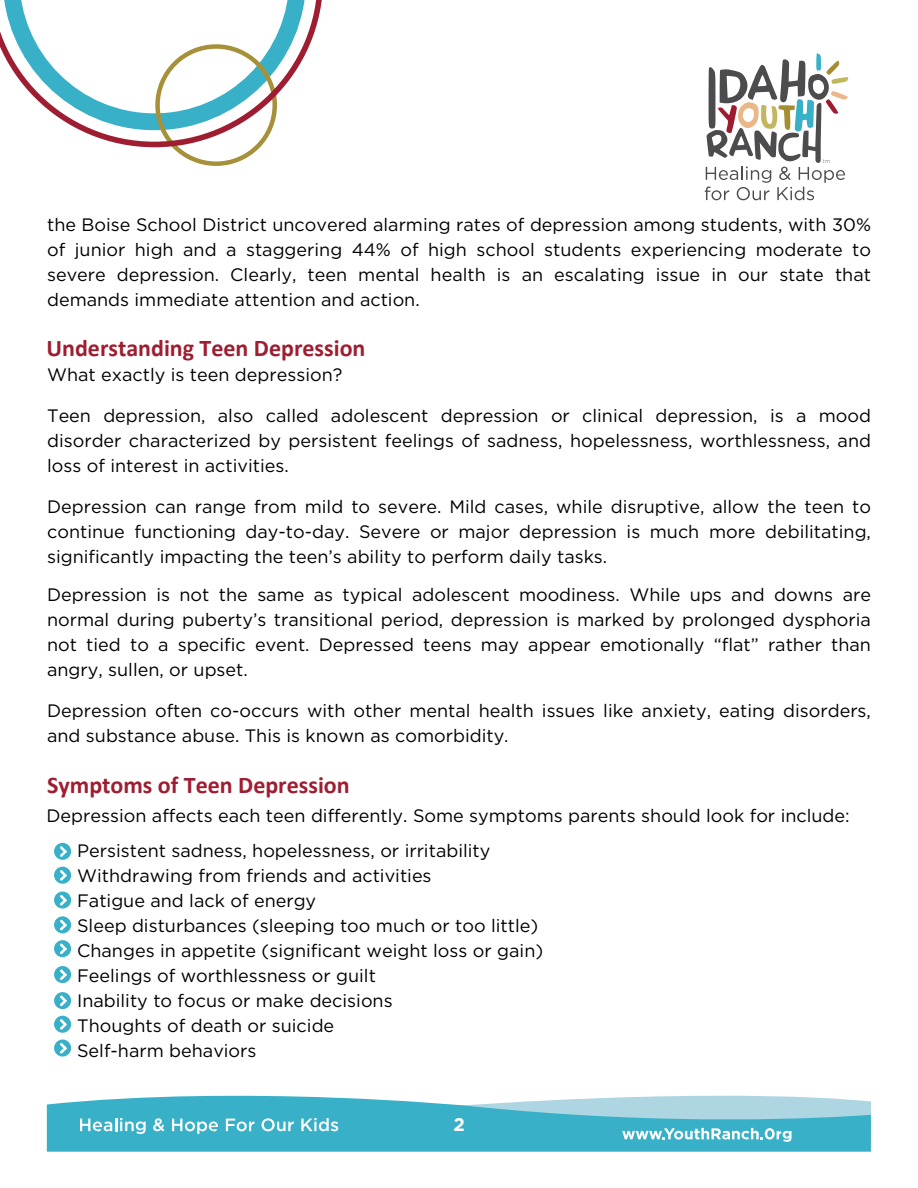
<style>
.page{position:relative;width:918px;height:1188px;background:#fff}
.page>*{position:absolute;margin:0;border:0;box-sizing:border-box;transform-origin:0 0}
.t1{font:700 24px "Calibri";color:#9e1d31}
.t2{font:700 18.3px "Gotham";color:#fff}
.t3{font:18px/25px "Gotham";color:#000;text-align:justify}
</style>
<div class="page">
<svg style="left:705px;top:53px;width:143px;height:147px"></svg>
<svg style="left:146px;top:147px;width:114px;height:19px"></svg>
<svg style="left:0;top:0;width:322px;height:147px"></svg>
<svg style="left:47px;top:1101px;width:824px;height:51px;background:#3eb2c9"></svg>
<svg style="left:80px;top:1095px;width:791px;height:47px;background:#67c1d4"></svg>
<div style="left:54px;top:1040px;width:17px;height:17px;background:#38b0c8;border-radius:50%"></div>
<svg style="left:60px;top:1043px;width:7px;height:11px"></svg>
<div style="left:54px;top:843px;width:17px;height:17px;background:#38b0c8;border-radius:50%"></div>
<svg style="left:60px;top:846px;width:7px;height:11px"></svg>
<div style="left:54px;top:867px;width:17px;height:17px;background:#38b0c8;border-radius:50%"></div>
<svg style="left:60px;top:870px;width:7px;height:11px"></svg>
<div style="left:54px;top:916px;width:17px;height:17px;background:#38b0c8;border-radius:50%"></div>
<svg style="left:60px;top:919px;width:7px;height:12px"></svg>
<div style="left:54px;top:966px;width:17px;height:17px;background:#38b0c8;border-radius:50%"></div>
<svg style="left:60px;top:969px;width:7px;height:11px"></svg>
<div style="left:54px;top:1016px;width:17px;height:17px;background:#38b0c8;border-radius:50%"></div>
<svg style="left:60px;top:1019px;width:7px;height:11px"></svg>
<div style="left:54px;top:892px;width:17px;height:17px;background:#38b0c8;border-radius:50%"></div>
<svg style="left:60px;top:895px;width:7px;height:11px"></svg>
<div style="left:54px;top:940px;width:17px;height:17px;background:#38b0c8;border-radius:50%"></div>
<svg style="left:60px;top:943px;width:7px;height:12px"></svg>
<div style="left:54px;top:992px;width:17px;height:17px;background:#38b0c8;border-radius:50%"></div>
<svg style="left:60px;top:995px;width:7px;height:12px"></svg>
<p class="t3" style="left:47px;top:212px;width:825px">the Boise School District uncovered alarming rates of depression among students, with 30% of junior high and a staggering 44% of high school students experiencing moderate to severe depression. Clearly, teen mental health is an escalating issue in our state that demands immediate attention and action.</p>
<p class="t1" style="left:47px;top:338px;width:320px">Understanding Teen Depression</p>
<p class="t3" style="left:47px;top:362px;width:297px">What exactly is teen depression?</p>
<p class="t3" style="left:47px;top:403px;width:825px">Teen depression, also called adolescent depression or clinical depression, is a mood disorder characterized by persistent feelings of sadness, hopelessness, worthlessness, and loss of interest in activities.</p>
<p class="t3" style="left:47px;top:494px;width:825px">Depression can range from mild to severe. Mild cases, while disruptive, allow the teen to continue functioning day-to-day. Severe or major depression is much more debilitating, significantly impacting the teen’s ability to perform daily tasks.</p>
<p class="t3" style="left:47px;top:582px;width:825px">Depression is not the same as typical adolescent moodiness. While ups and downs are normal during puberty’s transitional period, depression is marked by prolonged dysphoria not tied to a specific event. Depressed teens may appear emotionally “flat” rather than angry, sullen, or upset.</p>
<p class="t3" style="left:47px;top:698px;width:825px">Depression often co-occurs with other mental health issues like anxiety, eating disorders, and substance abuse. This is known as comorbidity.</p>
<p class="t1" style="left:47px;top:775px;width:304px">Symptoms of Teen Depression</p>
<p class="t3" style="left:47px;top:803px;width:805px">Depression affects each teen differently. Some symptoms parents should look for include:</p>
<p class="t3" style="left:77px;top:838px;width:415px">Persistent sadness, hopelessness, or irritability</p>
<p class="t3" style="left:77px;top:863px;width:356px">Withdrawing from friends and activities</p>
<p class="t3" style="left:77px;top:888px;width:241px">Fatigue and lack of energy</p>
<p class="t3" style="left:77px;top:913px;width:463px">Sleep disturbances (sleeping too much or too little)</p>
<h1 class="t3" style="left:77px;top:938px;width:468px">Changes in appetite (significant weight loss or gain)</h1>
<p class="t3" style="left:77px;top:963px;width:300px">Feelings of worthlessness or guilt</p>
<p class="t3" style="left:77px;top:988px;width:317px">Inability to focus or make decisions</p>
<h1 class="t3" style="left:77px;top:1013px;width:259px">Thoughts of death or suicide</h1>
<p class="t3" style="left:77px;top:1038px;width:181px">Self-harm behaviors</p>
<p class="t2" style="left:453px;top:1113px;width:13px">2</p>
</div>
